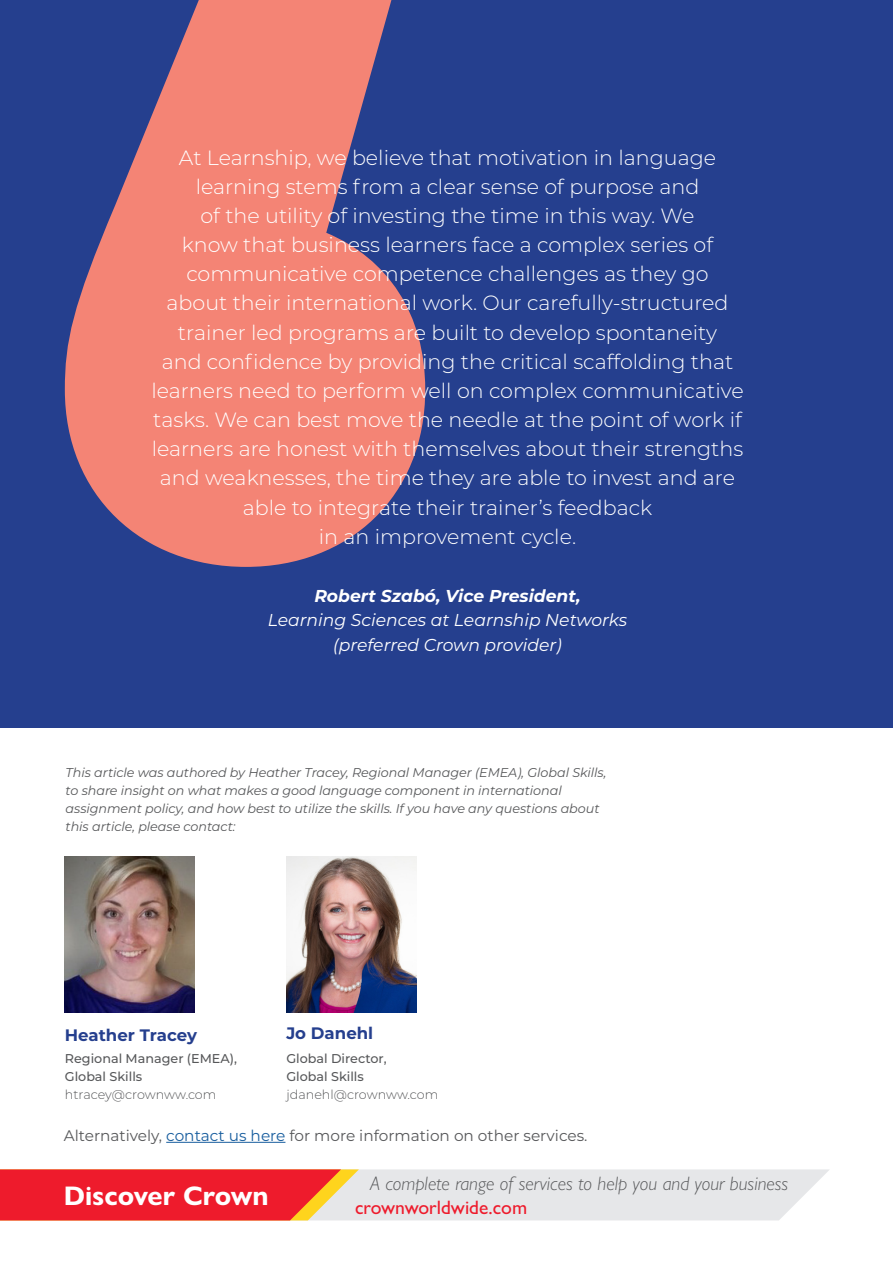
<style>
.page{position:relative;width:893px;height:1263px;background:#fff}
.page>*{position:absolute;margin:0;border:0;box-sizing:border-box;transform-origin:0 0}
.t1{font:700 27px "Gill Sans Nova";color:#fff}
.Quote_light{font:300 20.7px/29.1px "Montserrat";color:#fff;text-align:center}
.t2{font:italic 300 19.5px "Gill Sans Nova";color:#57585a}
.t3{font:500 19.5px "Gill Sans Nova";color:#ee1b2c}
.Quote_light-2{font:italic 17.25px "Montserrat";color:#fff}
.Quote_light-3{font:italic 700 17.25px "Montserrat";color:#fff}
.t4{font:700 16.65px "Montserrat";color:#253f8e}
.Body_copy{font:15.3px "Montserrat";color:#57585a}
.Body_copy-2{font:italic 12.75px/18px "Montserrat";letter-spacing:-.005em;color:#57585a}
.t5{font:500 12.75px/18px "Montserrat";color:#57585a}
.t6{font:300 12.75px "Montserrat";color:#57585a}
.s1{color:#175d9e}
</style>
<div class="page">
<div style="left:0;top:0;width:893px;height:727px;background:#253f8e"></div>
<svg style="left:65px;top:0;width:360px;height:567px;fill:#f48475"></svg>
<img style="left:65px;top:857px;width:130px;height:155px">
<img style="left:286px;top:857px;width:130px;height:155px">
<hr style="left:166px;top:1142px;width:119px;height:1px;background:#175d9e">
<svg style="left:0;top:1169px;width:829px;height:51px;background:#ea9a9d"></svg>
<p class="Quote_light" style="left:151px;top:142px;width:594px">At Learnship, we believe that motivation in language learning stems from a clear sense of purpose and<br>of the utility of investing the time in this way. We<br>know that business learners face a complex series of communicative competence challenges as they go<br>about their international work. Our carefully-structured trainer led programs are built to develop spontaneity<br>and confidence by providing the critical scaffolding that learners need to perform well on complex communicative tasks. We can best move the needle at the point of work if learners are honest with themselves about their strengths and weaknesses, the time they are able to invest and are able to integrate their trainer’s feedback<br>in an improvement cycle.</p>
<p class="Quote_light-3" style="left:314px;top:583px;width:268px">Robert Szabó, Vice President,</p>
<p class="Quote_light-2" style="left:268px;top:608px;width:361px">Learning Sciences at Learnship Networks</p>
<p class="Quote_light-2" style="left:333px;top:633px;width:230px">(preferred Crown provider)</p>
<p class="Body_copy-2" style="left:66px;top:763px;width:542px">This article was authored by Heather Tracey, Regional Manager (EMEA), Global Skills,</p>
<p class="Body_copy-2" style="left:66px;top:781px;width:535px">to share insight on what makes a good language component in international assignment policy, and how best to utilize the skills. If you have any questions about</p>
<p class="Body_copy-2" style="left:66px;top:817px;width:171px">this article, please contact:</p>
<p class="t4" style="left:286px;top:1021px;width:88px">Jo Danehl</p>
<p class="t5" style="left:286px;top:1049px;width:102px">Global Director,</p>
<p class="t5" style="left:286px;top:1067px;width:79px">Global Skills</p>
<p class="t6" style="left:286px;top:1086px;width:154px">jdanehl@crownww.com</p>
<p class="Body_copy" style="left:64px;top:1125px;width:525px">Alternatively, <span class="s1">contact us here</span> for more information on other services.</p>
<p class="t2" style="left:370px;top:1172px;width:420px">A complete range of services to help you and your business</p>
<p class="t4" style="left:65px;top:1023px;width:134px">Heather Tracey</p>
<p class="t5" style="left:65px;top:1049px;width:174px">Regional Manager (EMEA),<br>Global Skills</p>
<p class="t6" style="left:65px;top:1086px;width:153px">htracey@crownww.com</p>
<p class="t1" style="left:64px;top:1179px;width:206px">Discover Crown</p>
<p class="t3" style="left:355px;top:1195px;width:174px">crownworldwide.com</p>
</div>
